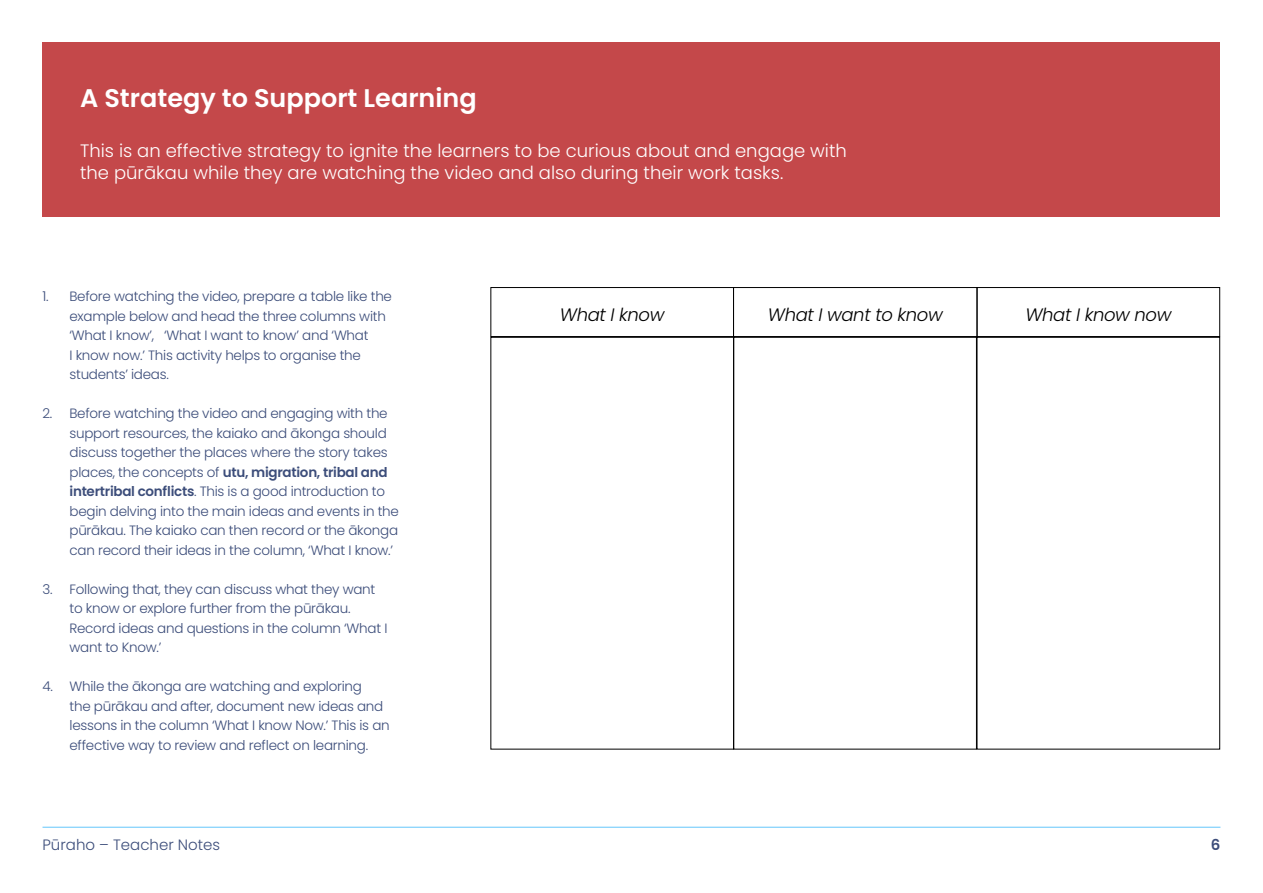
<style>
.page{position:relative;width:1263px;height:893px;background:#fff}
.page>*{position:absolute;margin:0;border:0;box-sizing:border-box;transform-origin:0 0}
.t1{font:600 25.5px "Poppins";color:#fff}
.t2{font:300 18px/22.5px "Poppins";color:#fff}
.t3{font:italic 300 18px "Poppins";letter-spacing:-.02em;color:#000}
.t4{font:300 15px "Poppins";color:#3c4d7a}
.t5{font:600 15px "Poppins";color:#3c4d7a}
.t6{font:300 13.5px/19.5px "Poppins";letter-spacing:-.02em;color:#3c4d7a}
.s1{font-weight:600}
</style>
<div class="page">
<hr style="left:43px;top:827px;width:1177px;height:1px;background:#64c6fb">
<div style="left:43px;top:43px;width:1177px;height:174px;background:#c4484a"></div>
<div style="left:733px;top:337px;width:244px;height:412px;border:1px solid #000"></div>
<div style="left:977px;top:337px;width:243px;height:412px;border:1px solid #000"></div>
<div style="left:490px;top:287px;width:244px;height:50px;border:1px solid #000"></div>
<div style="left:733px;top:287px;width:244px;height:50px;border:1px solid #000"></div>
<div style="left:977px;top:287px;width:243px;height:50px;border:1px solid #000"></div>
<h1 class="t1" style="left:80px;top:83px;width:398px">A Strategy to Support Learning</h1>
<h2 class="t2" style="left:80px;top:139px;width:768px">This is an effective strategy to ignite the learners to be curious about and engage with the pūrākau while they are watching the video and also during their work tasks.</h2>
<p class="t6" style="left:70px;top:287px;width:324px;text-indent:-27px">1. Before watching the video, prepare a table like the example below and head the three columns with ‘What I know’, ‘What I want to know’ and ‘What<br>I know now.’ This activity helps to organise the students’ ideas.</p>
<p class="t6" style="left:70px;top:404px;width:331px;text-indent:-27px">2. Before watching the video and engaging with the support resources, the kaiako and ākonga should discuss together the places where the story takes places, the concepts of <span class="s1">utu, migration, tribal and intertribal conflicts</span>. This is a good introduction to begin delving into the main ideas and events in the pūrākau. The kaiako can then record or the ākonga can record their ideas in the column, ‘What I know.’</p>
<p class="t6" style="left:70px;top:579px;width:319px;text-indent:-27px">3. Following that, they can discuss what they want to know or explore further from the pūrākau.<br>Record ideas and questions in the column ‘What I want to Know.’</p>
<p class="t6" style="left:70px;top:677px;width:322px;text-indent:-27px">4. While the ākonga are watching and exploring<br>the pūrākau and after, document new ideas and lessons in the column ‘What I know Now.’ This is an effective way to review and reflect on learning.</p>
<h2 class="t3" style="left:560px;top:305px;width:106px">What I know</h2>
<h2 class="t3" style="left:768px;top:305px;width:176px">What I want to know</h2>
<h2 class="t3" style="left:1025px;top:305px;width:148px">What I know now</h2>
<p class="t4" style="left:43px;top:836px;width:179px">Pūraho – Teacher Notes</p>
<p class="t5" style="left:1211px;top:836px;width:11px">6</p>
</div>
